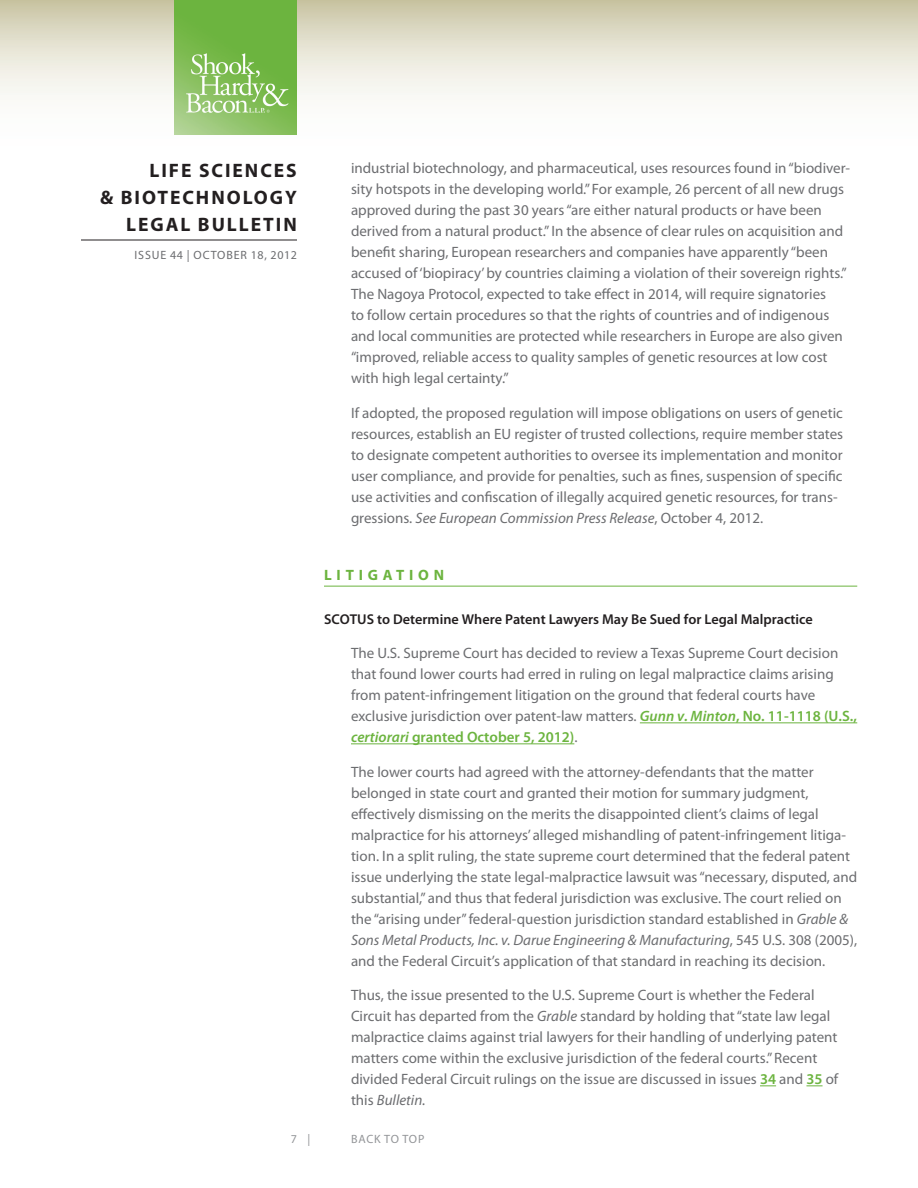
<style>
.page{position:relative;width:918px;height:1188px;background:#fff}
.page>*{position:absolute;margin:0;border:0;box-sizing:border-box;transform-origin:0 0}
.t1{font:700 19.5px/27px "Myriad Pro";letter-spacing:.1em;color:#231f20;text-align:right}
.Body{font:15px/21px "Myriad Pro";color:#6c6d70}
.Head{font:700 15px "Myriad Pro";letter-spacing:.32em;color:#6cb43f}
.Subhead{font:600 14.25px "Myriad Pro";color:#231f20}
.t2{font:12px "Myriad Pro";letter-spacing:.07em;color:#6c6d70}
.t3{font:12px "Myriad Pro";letter-spacing:.06em;color:#939598}
.s1{font-style:italic}
.s2{font-weight:600;font-style:italic;color:#6cb43f}
.s3{font-weight:600;color:#6cb43f}
</style>
<div class="page">
<svg style="left:0;top:0;width:918px;height:135px"></svg>
<hr style="left:81px;top:240px;width:216px;height:1px;background:#231f20">
<img style="left:175px;top:0;width:122px;height:135px">
<hr style="left:324px;top:586px;width:533px;height:1px;background:#6cb43f">
<hr style="left:640px;top:722px;width:217px;height:1px;background:#6cb43f">
<hr style="left:351px;top:743px;width:223px;height:1px;background:#6cb43f">
<svg style="left:760px;top:1085px;width:16px;height:1px"></svg>
<svg style="left:806px;top:1085px;width:17px;height:1px"></svg>
<h1 class="t1" style="left:100px;top:156px;width:198px">LIFE SCIENCES<br>&amp; BIOTECHNOLOGY<br>LEGAL BULLETIN</h1>
<p class="t2" style="left:135px;top:248px;width:164px">ISSUE 44 | OCTOBER 18, 2012</p>
<p class="Body" style="left:351px;top:157px;width:501px">industrial biotechnology, and pharmaceutical, uses resources found in “biodiver&shy;sity hotspots in the developing world.” For example, 26 percent of all new drugs approved during the past 30 years “are either natural products or have been derived from a natural product.” In the absence of clear rules on acquisition and benefit sharing, European researchers and companies have apparently “been accused of ‘biopiracy’ by countries claiming a violation of their sovereign rights.” The Nagoya Protocol, expected to take effect in 2014, will require signatories<br>to follow certain procedures so that the rights of countries and of indigenous and local communities are protected while researchers in Europe are also given “improved, reliable access to quality samples of genetic resources at low cost with high legal certainty.”</p>
<p class="Body" style="left:351px;top:402px;width:494px">If adopted, the proposed regulation will impose obligations on users of genetic resources, establish an EU register of trusted collections, require member states to designate competent authorities to oversee its implementation and monitor user compliance, and provide for penalties, such as fines, suspension of specific use activities and confiscation of illegally acquired genetic resources, for trans&shy;gressions. <span class="s1">See European Commission Press Release</span>, October 4, 2012.</p>
<p class="Head" style="left:324px;top:565px;width:122px">LITIGATION</p>
<p class="Subhead" style="left:324px;top:610px;width:490px">SCOTUS to Determine Where Patent Lawyers May Be Sued for Legal Malpractice</p>
<p class="Body" style="left:351px;top:643px;width:507px">The U.S. Supreme Court has decided to review a Texas Supreme Court decision that found lower courts had erred in ruling on legal malpractice claims arising from patent-infringement litigation on the ground that federal courts have exclusive jurisdiction over patent-law matters. <span class="s2">Gunn v. Minton</span><span class="s3">, No. 11-1118 (U.S., </span><span class="s2">certiorari</span> <span class="s3">granted October 5, 2012)</span>.</p>
<p class="Body" style="left:351px;top:761px;width:508px">The lower courts had agreed with the attorney-defendants that the matter belonged in state court and granted their motion for summary judgment, effectively dismissing on the merits the disappointed client’s claims of legal malpractice for his attorneys’ alleged mishandling of patent-infringement litiga&shy;tion. In a split ruling, the state supreme court determined that the federal patent issue underlying the state legal-malpractice lawsuit was “necessary, disputed, and substantial,” and thus that federal jurisdiction was exclusive. The court relied on the “arising under” federal-question jurisdiction standard established in <span class="s1">Grable &amp; Sons Metal Products, Inc. v. Darue Engineering &amp; Manufacturing</span>, 545 U.S. 308 (2005), and the Federal Circuit’s application of that standard in reaching its decision.</p>
<p class="Body" style="left:351px;top:985px;width:489px">Thus, the issue presented to the U.S. Supreme Court is whether the Federal Circuit has departed from the <span class="s1">Grable</span> standard by holding that “state law legal malpractice claims against trial lawyers for their handling of underlying patent matters come within the exclusive jurisdiction of the federal courts.” Recent divided Federal Circuit rulings on the issue are discussed in issues <span class="s3">34</span> and <span class="s3">35</span> of this <span class="s1">Bulletin.</span></p>
<p class="t3" style="left:291px;top:1132px;width:21px">7 |</p>
<p class="t3" style="left:351px;top:1132px;width:75px">BACK TO TOP</p>
</div>
